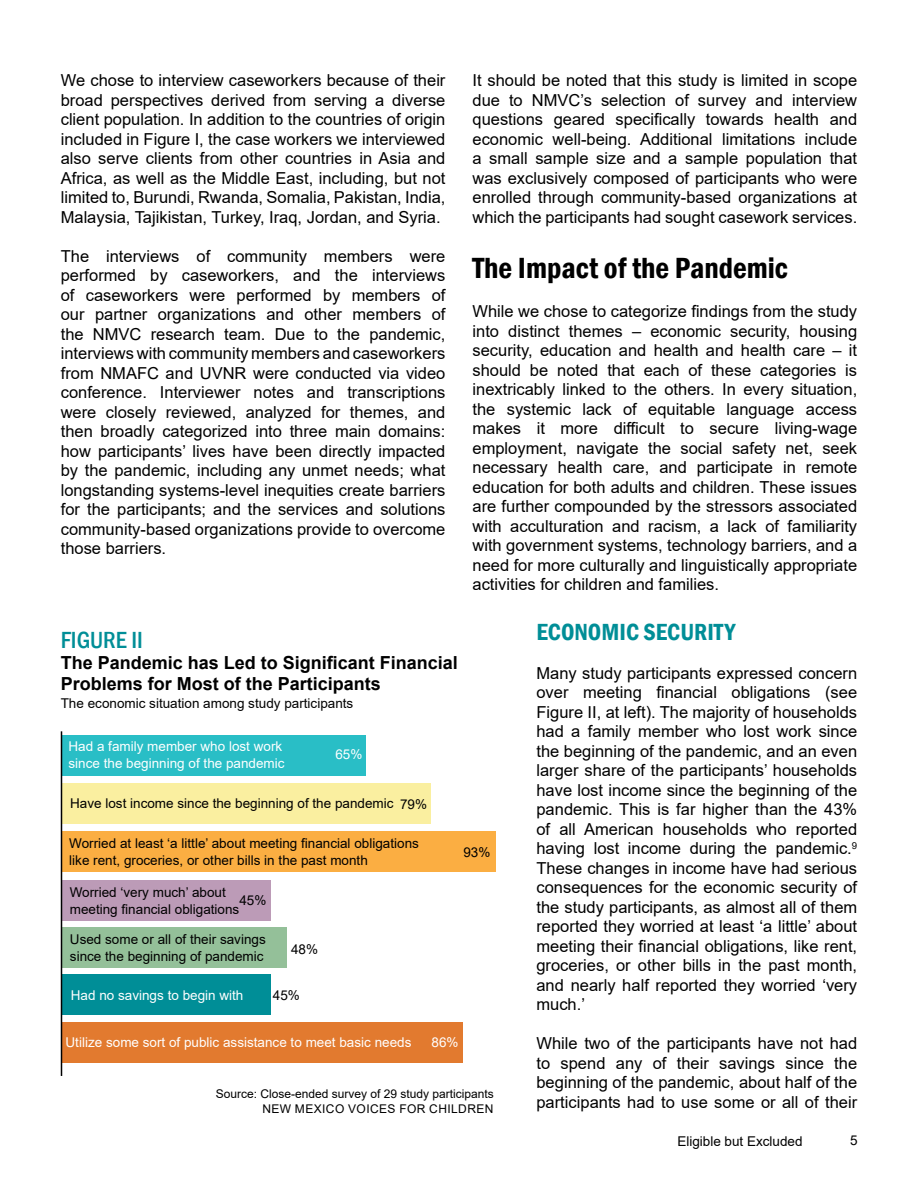
<style>
.page{position:relative;width:918px;height:1188px;background:#fff}
.page>*{position:absolute;margin:0;border:0;box-sizing:border-box;transform-origin:0 0}
.t1{font:600 condensed 30px "Franklin Gothic";color:#000}
.t2{font:600 condensed 24px "Franklin Gothic";color:#008e97}
.t3{font:500 condensed 24px "Franklin Gothic";color:#008e97}
.t4{font:700 18px/21px "Arial";color:#000}
.t5{font:16.5px/19.5px "Arial";color:#000;text-align:justify}
.t6{font:13.5px/16.5px "Arial";color:#000}
.t7{font:13.5px/16.5px "Arial";color:#fff}
.t8{font:12px/15px "Arial";color:#000;text-align:right}
</style>
<div class="page">
<div style="left:62px;top:735px;width:304px;height:40px;background:#29bec6"></div>
<div style="left:62px;top:783px;width:369px;height:41px;background:#faefa0"></div>
<div style="left:62px;top:832px;width:433px;height:40px;background:#fbae42"></div>
<div style="left:62px;top:880px;width:209px;height:40px;background:#bc9bb7"></div>
<div style="left:62px;top:927px;width:224px;height:40px;background:#94c099"></div>
<div style="left:62px;top:974px;width:209px;height:40px;background:#008e97"></div>
<div style="left:61px;top:1022px;width:401px;height:41px;background:#e27a2f"></div>
<hr style="left:61px;top:731px;width:1px;height:345px;background:#000">
<p class="t5" style="left:61px;top:71px;width:386px">We chose to interview caseworkers because of their broad perspectives derived from serving a diverse client population. In addition to the countries of origin included in Figure I, the case workers we interviewed also serve clients from other countries in Asia and Africa, as well as the Middle East, including, but not limited to, Burundi, Rwanda, Somalia, Pakistan, India, Malaysia, Tajikistan, Turkey, Iraq, Jordan, and Syria.</p>
<p class="t5" style="left:61px;top:246px;width:386px">The interviews of community members were performed by caseworkers, and the interviews of caseworkers were performed by members of our partner organizations and other members of the NMVC research team. Due to the pandemic, interviews with community members and caseworkers from NMAFC and UVNR were conducted via video conference. Interviewer notes and transcriptions were closely reviewed, analyzed for themes, and then broadly categorized into three main domains: how participants’ lives have been directly impacted by the pandemic, including any unmet needs; what longstanding systems-level inequities create barriers for the participants; and the services and solutions community-based organizations provide to overcome those barriers.</p>
<p class="t5" style="left:472px;top:71px;width:386px">It should be noted that this study is limited in scope due to NMVC’s selection of survey and interview questions geared specifically towards health and economic well-being. Additional limitations include a small sample size and a sample population that was exclusively composed of participants who were enrolled through community-based organizations at which the participants had sought casework services.</p>
<h1 class="t1" style="left:472px;top:248px;width:317px">The Impact of the Pandemic</h1>
<p class="t5" style="left:472px;top:302px;width:386px">While we chose to categorize findings from the study into distinct themes – economic security, housing security, education and health and health care – it should be noted that each of these categories is inextricably linked to the others. In every situation, the systemic lack of equitable language access makes it more difficult to secure living-wage employment, navigate the social safety net, seek necessary health care, and participate in remote education for both adults and children. These issues are further compounded by the stressors associated with acculturation and racism, a lack of familiarity with government systems, technology barriers, and a need for more culturally and linguistically appropriate activities for children and families.</p>
<h2 class="t2" style="left:536px;top:616px;width:200px">ECONOMIC SECURITY</h2>
<p class="t5" style="left:536px;top:663px;width:322px">Many study participants expressed concern over meeting financial obligations (see Figure II, at left). The majority of households had a family member who lost work since the beginning of the pandemic, and an even larger share of the participants’ households have lost income since the beginning of the pandemic. This is far higher than the 43% of all American households who reported having lost income during the pandemic.<sup>9<br></sup>These changes in income have had serious consequences for the economic security of the study participants, as almost all of them reported they worried at least ‘a little’ about meeting their financial obligations, like rent, groceries, or other bills in the past month, and nearly half reported they worried ‘very much.’</p>
<p class="t5" style="left:536px;top:1034px;width:322px">While two of the participants have not had to spend any of their savings since the beginning of the pandemic, about half of the participants had to use some or all of their</p>
<h2 class="t3" style="left:61px;top:624px;width:84px">FIGURE II</h2>
<p class="t4" style="left:61px;top:653px;width:399px">The Pandemic has Led to Significant Financial<br>Problems for Most of the Participants</p>
<p class="t6" style="left:61px;top:695px;width:294px">The economic situation among study participants</p>
<p class="t7" style="left:69px;top:738px;width:218px">Had a family member who lost work since the beginning of the pandemic</p>
<p class="t7" style="left:335px;top:746px;width:29px">65%</p>
<p class="t6" style="left:70px;top:795px;width:358px">Have lost income since the beginning of the pandemic 79%</p>
<p class="t6" style="left:69px;top:835px;width:351px">Worried at least ‘a little’ about meeting financial obligations like rent, groceries, or other bills in the past month</p>
<p class="t6" style="left:463px;top:844px;width:29px">93%</p>
<p class="t6" style="left:70px;top:884px;width:171px">Worried ‘very much’ about meeting financial obligations</p>
<p class="t6" style="left:239px;top:892px;width:29px">45%</p>
<p class="t6" style="left:70px;top:931px;width:197px">Used some or all of their savings since the beginning of pandemic</p>
<p class="t6" style="left:291px;top:941px;width:29px">48%</p>
<p class="t7" style="left:71px;top:986px;width:174px">Had no savings to begin with</p>
<p class="t6" style="left:273px;top:986px;width:29px">45%</p>
<p class="t7" style="left:66px;top:1034px;width:347px">Utilize some sort of public assistance to meet basic needs</p>
<p class="t7" style="left:432px;top:1034px;width:29px">86%</p>
<p class="t8" style="left:216px;top:1086px;width:280px">Source: Close-ended survey of 29 study participants<br>NEW MEXICO VOICES FOR CHILDREN</p>
<p class="t6" style="left:677px;top:1133px;width:127px">Eligible but Excluded</p>
<p class="t6" style="left:850px;top:1132px;width:9px">5</p>
</div>
